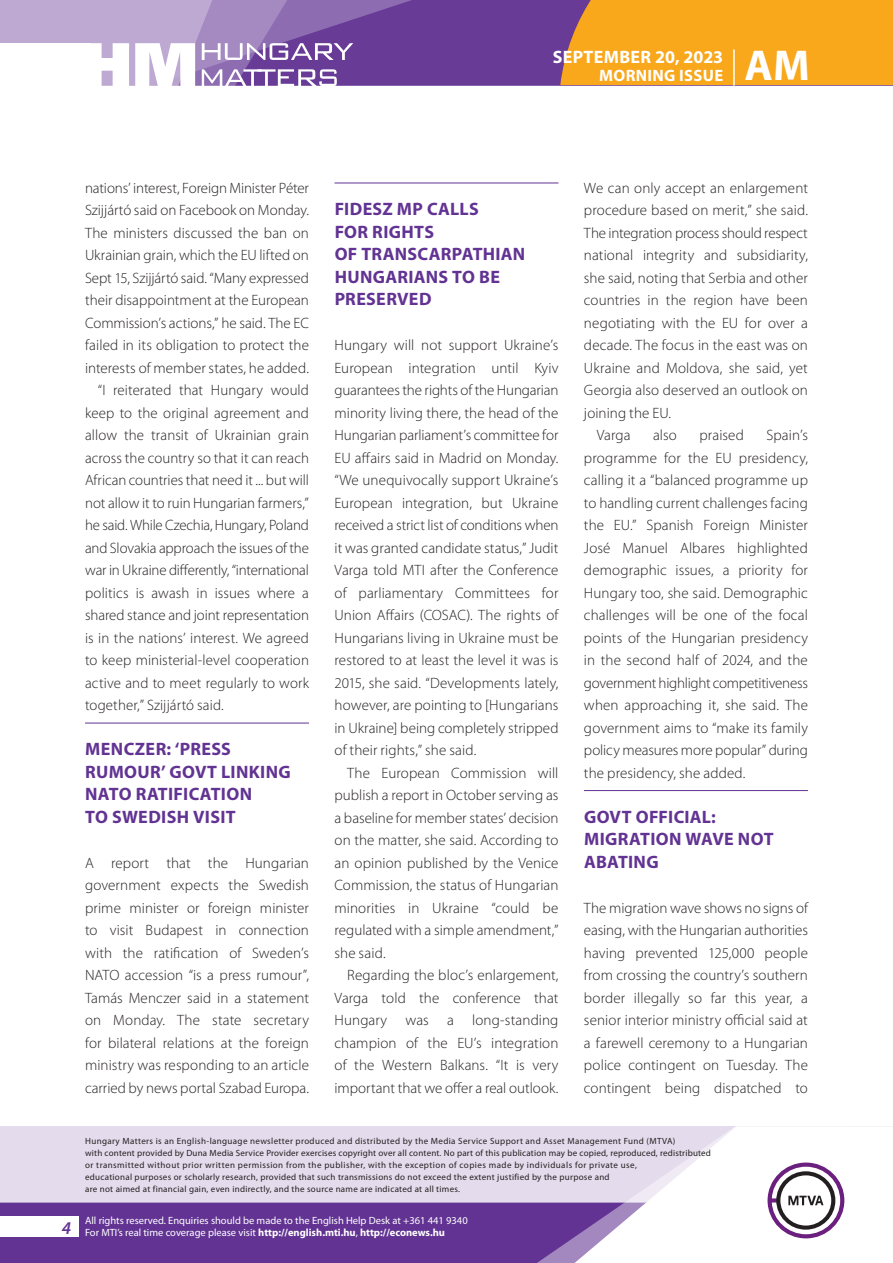
<style>
.page{position:relative;width:893px;height:1263px;background:#fff}
.page>*{position:absolute;margin:0;border:0;box-sizing:border-box;transform-origin:0 0}
.t1{font:700 43.35px "Myriad Pro";color:#fff}
._01_cimsor{font:700 18px/22.5px "Myriad Pro";letter-spacing:.02em;color:#623393}
.t2{font:700 18px "Myriad Pro";letter-spacing:.02em;color:#fff}
.t3{font:italic 600 18px "Myriad Pro";color:#623393}
.t4{font:700 16.5px "Myriad Pro";letter-spacing:.02em;color:#fff}
._03_kenyer_szöveg-2{font:300 15px/22.5px "Myriad Pro";letter-spacing:.005em;color:#231f20;text-align:justify}
._03_kenyer_szöveg-1{font:300 15px/22.5px "Myriad Pro";letter-spacing:.005em;color:#231f20;text-align:justify}
.t5{font:10.5px/12px "Myriad Pro";color:#fff}
.t6{font:9px/12px "Myriad Pro";letter-spacing:.03em;color:#231f20}
.s1{font-weight:700}
</style>
<div class="page">
<div style="left:0;top:1126px;width:893px;height:137px;background:#e4dcec"></div>
<div style="left:0;top:1202px;width:506px;height:61px;background:#623393"></div>
<div style="left:506px;top:1202px;width:43px;height:61px;background:#623393"></div>
<svg style="left:549px;top:1126px;width:344px;height:137px;fill:#fff"></svg>
<svg style="left:767px;top:1162px;width:77px;height:76px;background:#c5b8c8"></svg>
<div style="left:0;top:1216px;width:79px;height:20px;background:#fff"></div>
<div style="left:0;top:0;width:893px;height:85px;background:#683b97"></div>
<div style="left:560px;top:0;width:333px;height:85px;background:#f9a71b"></div>
<hr style="left:733px;top:49px;width:2px;height:37px;background:#fff">
<svg style="left:0;top:0;width:479px;height:86px"></svg>
<hr style="left:85px;top:723px;width:224px;height:1px;background:#623393">
<hr style="left:334px;top:183px;width:224px;height:1px;background:#623393">
<hr style="left:584px;top:790px;width:224px;height:1px;background:#623393">
<p class="t2" style="left:553px;top:45px;width:172px">SEPTEMBER 20, 2023</p>
<p class="t4" style="left:599px;top:65px;width:125px">MORNING ISSUE</p>
<h1 class="t1" style="left:745px;top:37px;width:67px">AM</h1>
<p class="_03_kenyer_szöveg-1" style="left:85px;top:176px;width:225px">nations’ interest, Foreign Minister Péter Szijjártó said on Facebook on Monday.<br>The ministers discussed the ban on Ukrainian grain, which the EU lifted on Sept 15, Szijjártó said. “Many expressed their disappointment at the European Commission’s actions,” he said. The EC failed in its obligation to protect the interests of member states, he added.</p>
<p class="_03_kenyer_szöveg-2" style="left:85px;top:379px;width:225px;text-indent:13px">“I reiterated that Hungary would keep to the original agreement and allow the transit of Ukrainian grain across the country so that it can reach African countries that need it ... but will not allow it to ruin Hungarian farmers,” he said. While Czechia, Hungary, Poland and Slovakia approach the issues of the war in Ukraine differently, “international politics is awash in issues where a shared stance and joint representation is in the nations’ interest. We agreed to keep ministerial-level cooperation active and to meet regularly to work together,” Szijjártó said.</p>
<p class="_01_cimsor" style="left:85px;top:737px;width:207px">MENCZER: ‘PRESS<br>RUMOUR’ GOVT LINKING<br>NATO RATIFICATION<br>TO SWEDISH VISIT</p>
<p class="_03_kenyer_szöveg-1" style="left:85px;top:851px;width:225px">A report that the Hungarian government expects the Swedish prime minister or foreign minister to visit Budapest in connection with the ratification of Sweden’s NATO accession “is a press rumour”, Tamás Menczer said in a statement on Monday. The state secretary for bilateral relations at the foreign ministry was responding to an article carried by news portal Szabad Europa.</p>
<p class="_01_cimsor" style="left:335px;top:197px;width:192px">FIDESZ MP CALLS<br>FOR RIGHTS<br>OF TRANSCARPATHIAN<br>HUNGARIANS TO BE<br>PRESERVED</p>
<p class="_03_kenyer_szöveg-1" style="left:334px;top:334px;width:225px">Hungary will not support Ukraine’s European integration until Kyiv guarantees the rights of the Hungarian minority living there, the head of the Hungarian parliament’s committee for EU affairs said in Madrid on Monday. “We unequivocally support Ukraine’s European integration, but Ukraine received a strict list of conditions when it was granted candidate status,” Judit Varga told MTI after the Conference of parliamentary Committees for Union Affairs (COSAC). The rights of Hungarians living in Ukraine must be restored to at least the level it was is 2015, she said. “Developments lately, however, are pointing to [Hungarians in Ukraine] being completely stripped of their rights,” she said.</p>
<p class="_03_kenyer_szöveg-2" style="left:334px;top:761px;width:225px;text-indent:13px">The European Commission will publish a report in October serving as a baseline for member states’ decision on the matter, she said. According to an opinion published by the Venice Commission, the status of Hungarian minorities in Ukraine “could be regulated with a simple amendment,” she said.</p>
<p class="_03_kenyer_szöveg-2" style="left:334px;top:964px;width:225px;text-indent:13px">Regarding the bloc’s enlargement, Varga told the conference that Hungary was a long-standing champion of the EU’s integration of the Western Balkans. “It is very important that we offer a real outlook.</p>
<p class="_03_kenyer_szöveg-2" style="left:584px;top:176px;width:225px">We can only accept an enlargement procedure based on merit,” she said.<br>The integration process should respect national integrity and subsidiarity, she said, noting that Serbia and other countries in the region have been negotiating with the EU for over a decade. The focus in the east was on Ukraine and Moldova, she said, yet Georgia also deserved an outlook on joining the EU.</p>
<p class="_03_kenyer_szöveg-2" style="left:597px;top:424px;width:35px">Varga</p>
<p class="_03_kenyer_szöveg-2" style="left:653px;top:424px;width:25px">also</p>
<p class="_03_kenyer_szöveg-2" style="left:699px;top:424px;width:46px">praised</p>
<p class="_03_kenyer_szöveg-2" style="left:584px;top:424px;width:225px;text-indent:182px">Spain’s programme for the EU presidency, calling it a “balanced programme up to handling current challenges facing the EU.” Spanish Foreign Minister José Manuel Albares highlighted demographic issues, a priority for Hungary too, she said. Demographic challenges will be one of the focal points of the Hungarian presidency in the second half of 2024, and the government highlight competitiveness when approaching it, she said. The government aims to “make its family policy measures more popular” during the presidency, she added.</p>
<p class="_01_cimsor" style="left:584px;top:805px;width:191px">GOVT OFFICIAL:<br>MIGRATION WAVE NOT<br>ABATING</p>
<p class="_03_kenyer_szöveg-1" style="left:584px;top:896px;width:225px">The migration wave shows no signs of easing, with the Hungarian authorities having prevented 125,000 people from crossing the country’s southern border illegally so far this year, a senior interior ministry official said at a farewell ceremony to a Hungarian police contingent on Tuesday. The contingent being dispatched to</p>
<p class="t3" style="left:62px;top:1217px;width:11px">4</p>
<p class="t6" style="left:85px;top:1134px;width:627px">Hungary Matters is an English-language newsletter produced and distributed by the Media Service Support and Asset Management Fund (MTVA)<br>with content provided by Duna Media Service Provider exercises copyright over all content. No part of this publication may be copied, reproduced, redistributed or transmitted without prior written permission from the publisher, with the exception of copies made by individuals for private use,<br>educational purposes or scholarly research, provided that such transmissions do not exceed the extent justified by the purpose and<br>are not aimed at financial gain, even indirectly, and the source name are indicated at all times.</p>
<p class="t5" style="left:85px;top:1214px;width:384px">All rights reserved. Enquiries should be made to the English Help Desk at +361 441 9340<br>For MTI’s real time coverage please visit <span class="s1">http://english.mti.hu</span>, <span class="s1">http://econews.hu</span></p>
</div>
